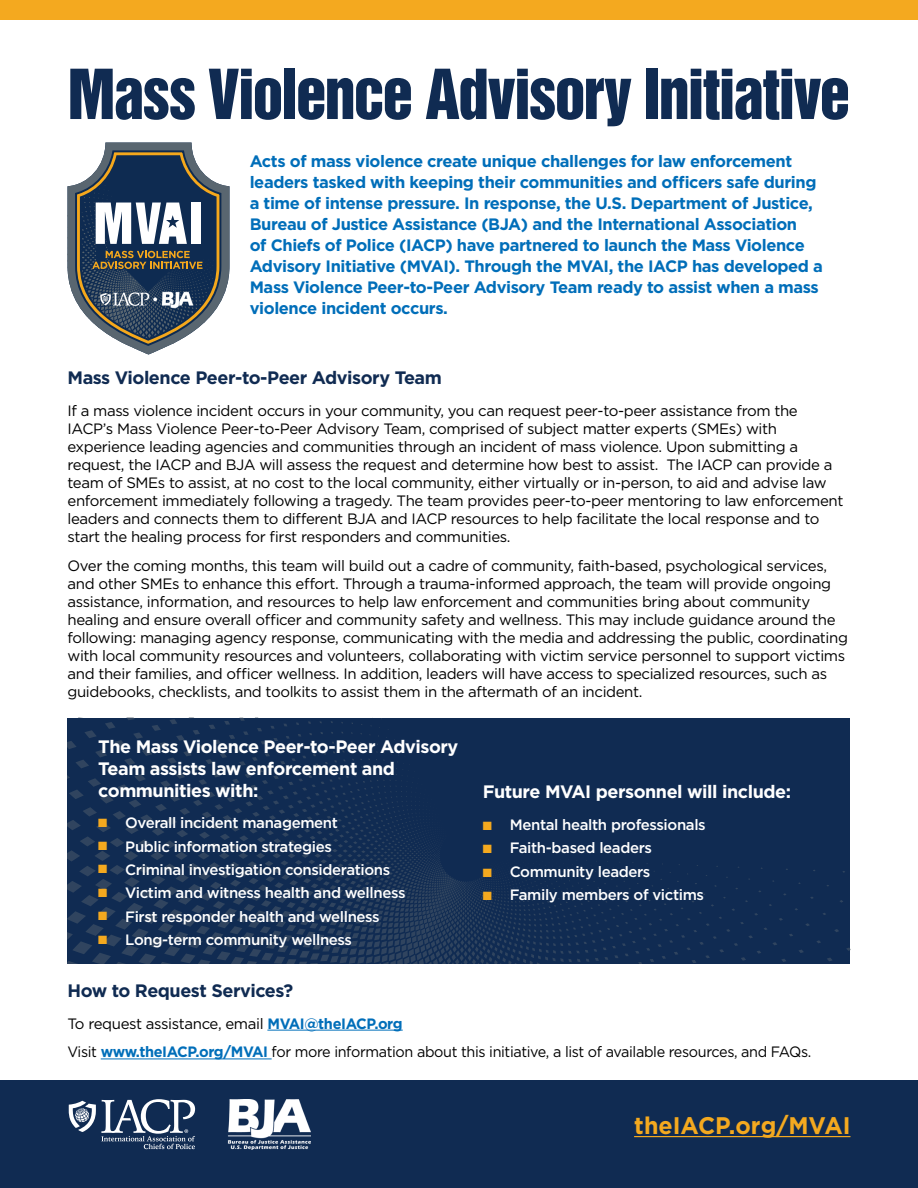
<style>
.page{position:relative;width:918px;height:1188px;background:#fff}
.page>*{position:absolute;margin:0;border:0;box-sizing:border-box;transform-origin:0 0}
.t1{font:63px "Helvetica Inserat LT Std";letter-spacing:-.03em;color:#102b52}
.Text{font:700 24px "Gotham";color:#f4a91f}
.Subheader{font:700 18px/21.6px "Gotham";letter-spacing:-.025em;color:#fff}
.Subheader-2{font:700 18px "Gotham";letter-spacing:-.025em;color:#102b52}
.Intro{font:700 16.5px/21px "Gotham";letter-spacing:-.025em;color:#006eb9}
.Text-2{font:15px/18px "Gotham";letter-spacing:-.025em;color:#000}
.t2{font:500 15px "Gotham";letter-spacing:-.025em;color:#fff}
.Text-3{font:15px "Gotham";letter-spacing:-.025em;color:#000;scale:.96 1}
.s1{color:#f4a91f}
.s2{font-weight:700;color:#006eb9}
</style>
<div class="page">
<hr style="left:267px;top:1030px;width:136px;height:1px;background:#006eb9">
<hr style="left:101px;top:1059px;width:171px;height:1px;background:#006eb9">
<svg style="left:68px;top:718px;width:782px;height:245px;background:#132d53"></svg>
<div style="left:0;top:1080px;width:918px;height:108px;background:#102b52"></div>
<svg style="left:68px;top:143px;width:162px;height:212px"></svg>
<img style="left:227px;top:1099px;width:84px;height:51px">
<svg style="left:68px;top:1099px;width:127px;height:50px"></svg>
<hr style="left:634px;top:1136px;width:216px;height:1px;background:#f4a91f">
<div style="left:0;top:0;width:918px;height:19px;background:#f4a91f"></div>
<p class="t1" style="left:68px;top:57px;width:784px">Mass Violence Advisory Initiative</p>
<p class="Intro" style="left:250px;top:151px;width:575px">Acts of mass violence create unique challenges for law enforcement leaders tasked with keeping their communities and officers safe during a time of intense pressure. In response, the U.S. Department of Justice, Bureau of Justice Assistance (BJA) and the International Association<br>of Chiefs of Police (IACP) have partnered to launch the Mass Violence Advisory Initiative (MVAI). Through the MVAI, the IACP has developed a Mass Violence Peer-to-Peer Advisory Team ready to assist when a mass violence incident occurs.</p>
<p class="Subheader-2" style="left:68px;top:366px;width:376px">Mass Violence Peer-to-Peer Advisory Team</p>
<p class="Text-2" style="left:68px;top:401px;width:777px">If a mass violence incident occurs in your community, you can request peer-to-peer assistance from the IACP’s Mass Violence Peer-to-Peer Advisory Team, comprised of subject matter experts (SMEs) with experience leading agencies and communities through an incident of mass violence. Upon submitting a request, the IACP and BJA will assess the request and determine how best to assist. The IACP can provide a team of SMEs to assist, at no cost to the local community, either virtually or in-person, to aid and advise law enforcement immediately following a tragedy. The team provides peer-to-peer mentoring to law enforcement leaders and connects them to different BJA and IACP resources to help facilitate the local response and to start the healing process for first responders and communities.</p>
<p class="Text-2" style="left:68px;top:556px;width:782px">Over the coming months, this team will build out a cadre of community, faith-based, psychological services, and other SMEs to enhance this effort. Through a trauma-informed approach, the team will provide ongoing assistance, information, and resources to help law enforcement and communities bring about community healing and ensure overall officer and community safety and wellness. This may include guidance around the following: managing agency response, communicating with the media and addressing the public, coordinating with local community resources and volunteers, collaborating with victim service personnel to support victims and their families, and officer wellness. In addition, leaders will have access to specialized resources, such as guidebooks, checklists, and toolkits to assist them in the aftermath of an incident.</p>
<p class="Subheader" style="left:98px;top:736px;width:362px">The Mass Violence Peer-to-Peer Advisory<br>Team assists law enforcement and communities with:</p>
<p class="t2" style="left:98px;top:813px;width:241px"><span class="s1">■</span> Overall incident management</p>
<p class="t2" style="left:98px;top:836px;width:235px"><span class="s1">■</span> Public information strategies</p>
<p class="t2" style="left:98px;top:860px;width:294px"><span class="s1">■</span> Criminal investigation considerations</p>
<p class="t2" style="left:98px;top:883px;width:309px"><span class="s1">■</span> Victim and witness health and wellness</p>
<p class="t2" style="left:98px;top:907px;width:283px"><span class="s1">■</span> First responder health and wellness</p>
<p class="t2" style="left:98px;top:930px;width:255px"><span class="s1">■</span> Long-term community wellness</p>
<p class="Subheader" style="left:483px;top:781px;width:310px">Future MVAI personnel will include:</p>
<p class="t2" style="left:483px;top:815px;width:225px"><span class="s1">■</span> Mental health professionals</p>
<p class="t2" style="left:483px;top:838px;width:171px"><span class="s1">■</span> Faith-based leaders</p>
<p class="t2" style="left:483px;top:862px;width:169px"><span class="s1">■</span> Community leaders</p>
<p class="t2" style="left:483px;top:885px;width:223px"><span class="s1">■</span> Family members of victims</p>
<p class="Subheader-2" style="left:68px;top:979px;width:227px">How to Request Services?</p>
<p class="Text-2" style="left:68px;top:1014px;width:337px">To request assistance, email <span class="s2">MVAI@theIACP.org</span></p>
<p class="Text-3" style="left:68px;top:1043px;width:777px">Visit <span class="s2">www.theIACP.org/MVAI</span> for more information about this initiative, a list of available resources, and FAQs.</p>
<p class="Text" style="left:634px;top:1110px;width:218px">theIACP.org/MVAI</p>
</div>
